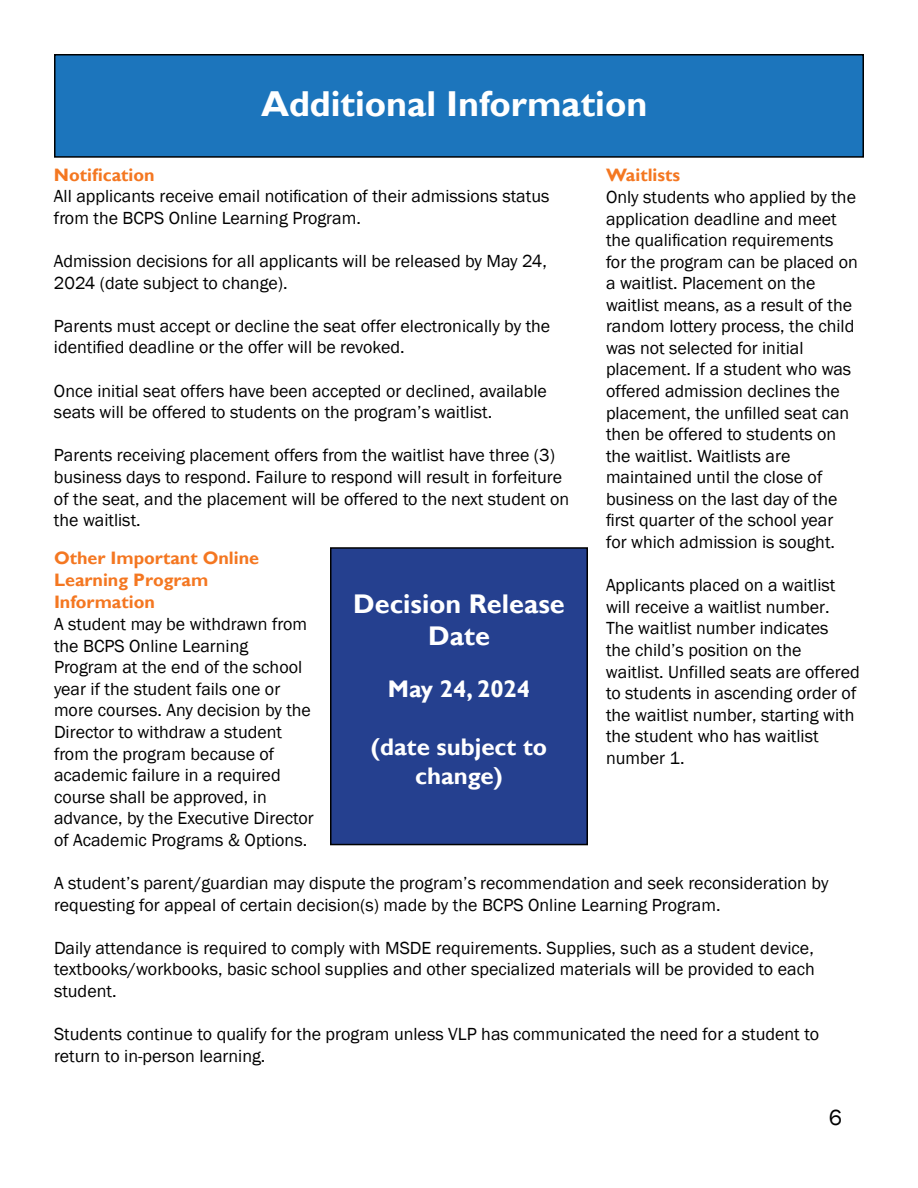
<style>
.page{position:relative;width:918px;height:1188px;background:#fff}
.page>*{position:absolute;margin:0;border:0;box-sizing:border-box;transform-origin:0 0}
.t1{font:700 36px "Gill Sans";color:#fff}
.t2{font:700 27px/32.4px "Gill Sans";color:#fff;text-align:center}
.t3{font:700 24px/28.8px "Gill Sans";color:#fff;text-align:center}
.t4{font:22.5px "Franklin Gothic";color:#000}
.t5{font:18px/21.6px "Franklin Gothic";color:#000}
.t6{font:700 18px/21.9px "Gill Sans";color:#f47721}
</style>
<div class="page">
<div style="left:331px;top:548px;width:256px;height:297px;background:#25408f"></div>
<div style="left:330px;top:547px;width:258px;height:298px;border:2px solid #000"></div>
<div style="left:55px;top:55px;width:808px;height:102px;background:#1c75bc"></div>
<div style="left:54px;top:54px;width:810px;height:104px;border:2px solid #000"></div>
<h1 class="t1" style="left:261px;top:82px;width:388px">Additional Information</h1>
<p class="t6" style="left:54px;top:164px;width:102px">Notification</p>
<p class="t5" style="left:54px;top:186px;width:497px">All applicants receive email notification of their admissions status from the BCPS Online Learning Program.</p>
<p class="t5" style="left:54px;top:251px;width:495px">Admission decisions for all applicants will be released by May 24,<br>2024 (date subject to change).</p>
<p class="t5" style="left:54px;top:315px;width:498px">Parents must accept or decline the seat offer electronically by the identified deadline or the offer will be revoked.</p>
<p class="t5" style="left:54px;top:380px;width:495px">Once initial seat offers have been accepted or declined, available seats will be offered to students on the program’s waitlist.</p>
<p class="t5" style="left:54px;top:445px;width:517px">Parents receiving placement offers from the waitlist have three (3) business days to respond. Failure to respond will result in forfeiture of the seat, and the placement will be offered to the next student on the waitlist.</p>
<p class="t6" style="left:606px;top:164px;width:76px">Waitlists</p>
<p class="t5" style="left:606px;top:187px;width:253px">Only students who applied by the application deadline and meet the qualification requirements for the program can be placed on a waitlist. Placement on the waitlist means, as a result of the random lottery process, the child was not selected for initial placement. If a student who was offered admission declines the placement, the unfilled seat can then be offered to students on the waitlist. Waitlists are maintained until the close of business on the last day of the first quarter of the school year for which admission is sought.</p>
<p class="t5" style="left:606px;top:575px;width:255px">Applicants placed on a waitlist will receive a waitlist number.<br>The waitlist number indicates<br>the child’s position on the waitlist. Unfilled seats are offered to students in ascending order of the waitlist number, starting with the student who has waitlist number 1.</p>
<p class="t6" style="left:54px;top:548px;width:207px">Other Important Online<br>Learning Program<br>Information</p>
<p class="t5" style="left:54px;top:614px;width:261px">A student may be withdrawn from the BCPS Online Learning<br>Program at the end of the school year if the student fails one or more courses. Any decision by the<br>Director to withdraw a student from the program because of academic failure in a required course shall be approved, in advance, by the Executive Director of Academic Programs &amp; Options.</p>
<p class="t5" style="left:54px;top:873px;width:776px">A student’s parent/guardian may dispute the program’s recommendation and seek reconsideration by requesting for appeal of certain decision(s) made by the BCPS Online Learning Program.</p>
<p class="t5" style="left:54px;top:937px;width:762px;text-align:justify">Daily attendance is required to comply with MSDE requirements. Supplies, such as a student device, textbooks/workbooks, basic school supplies and other specialized materials will be provided to each student.</p>
<p class="t5" style="left:54px;top:1024px;width:767px">Students continue to qualify for the program unless VLP has communicated the need for a student to return to in-person learning.</p>
<h2 class="t2" style="left:353px;top:588px;width:213px">Decision Release<br>Date</h2>
<h3 class="t3" style="left:388px;top:675px;width:144px">May 24, 2024</h3>
<h3 class="t3" style="left:371px;top:733px;width:178px">(date subject to change)</h3>
<p class="t4" style="left:829px;top:1104px;width:15px">6</p>
</div>
